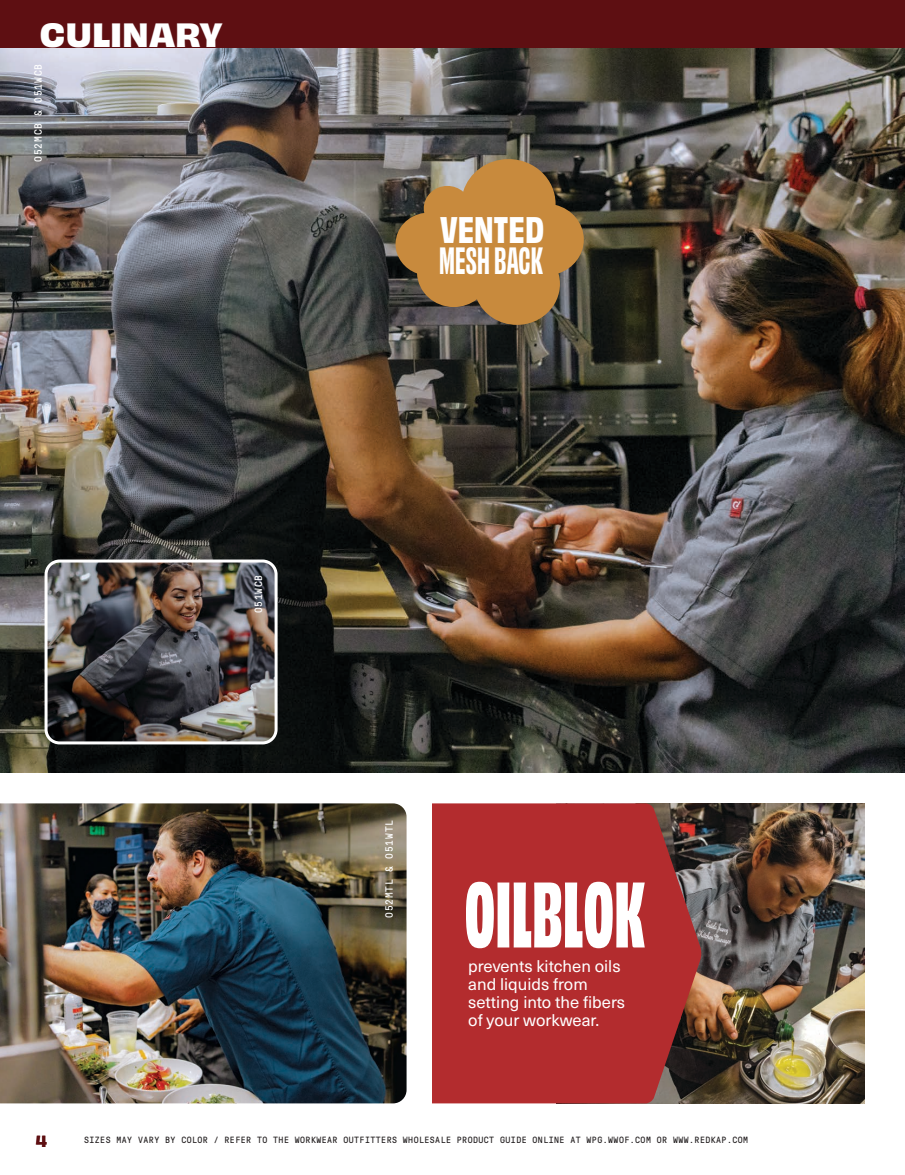
<style>
.page{position:relative;width:905px;height:1175px;background:#fff}
.page>*{position:absolute;margin:0;border:0;box-sizing:border-box;transform-origin:0 0}
.t1{font:700 condensed 35.4px "Obviously";letter-spacing:.005em;color:#fff}
.t2{font:700 34.5px "Obviously Narw";letter-spacing:.005em;color:#fff}
.t3{font:700 31.5px "Obviously";color:#fff}
.t4{font:16.65px/18.1px "Neue Haas Unica W1 G";color:#fff}
.t5{font:15px "Obviously Semi";color:#5e0f12}
.t6{font:10.5px "GT Pressura Mono";letter-spacing:.075em;color:#fff}
.t7{font:9px "GT Pressura Mono";letter-spacing:.05em;color:#231f20}
</style>
<div class="page">
<img style="left:0;top:803px;width:406px;height:300px">
<img style="left:701px;top:803px;width:163px;height:300px">
<img style="left:0;top:47px;width:904px;height:725px">
<img style="left:46px;top:561px;width:230px;height:182px">
<div style="left:45px;top:559px;width:232px;height:185px;border:3px solid #fff;border-radius:14px"></div>
<svg style="left:395px;top:159px;width:188px;height:166px;background:#a17742"></svg>
<svg style="left:432px;top:803px;width:269px;height:300px;background:#a92e2f"></svg>
<svg style="left:467px;top:881px;width:177px;height:67px"></svg>
<div style="left:0;top:0;width:904px;height:47px;background:#5e0f12"></div>
<h3 class="t3" style="left:40px;top:10px;width:184px">CULINARY</h3>
<p class="t6" style="left:33px;top:162px;width:99px;rotate:-90deg">052MCB &amp; 051WCB</p>
<h2 class="t2" style="left:440px;top:204px;width:105px">VENTED</h2>
<h1 class="t1" style="left:439px;top:235px;width:105px">MESH BACK</h1>
<p class="t6" style="left:253px;top:613px;width:40px;rotate:-90deg">051WCB</p>
<p class="t6" style="left:383px;top:917px;width:99px;rotate:-90deg">052MTL &amp; 051WTL</p>
<h3 class="t4" style="left:468px;top:956px;width:158px">prevents kitchen oils and liquids from setting into the fibers of your workwear.</h3>
<h3 class="t5" style="left:35px;top:1128px;width:13px">4</h3>
<p class="t7" style="left:84px;top:1135px;width:665px">SIZES MAY VARY BY COLOR / REFER TO THE WORKWEAR OUTFITTERS WHOLESALE PRODUCT GUIDE ONLINE AT WPG.WWOF.COM OR WWW.REDKAP.COM</p>
</div>
